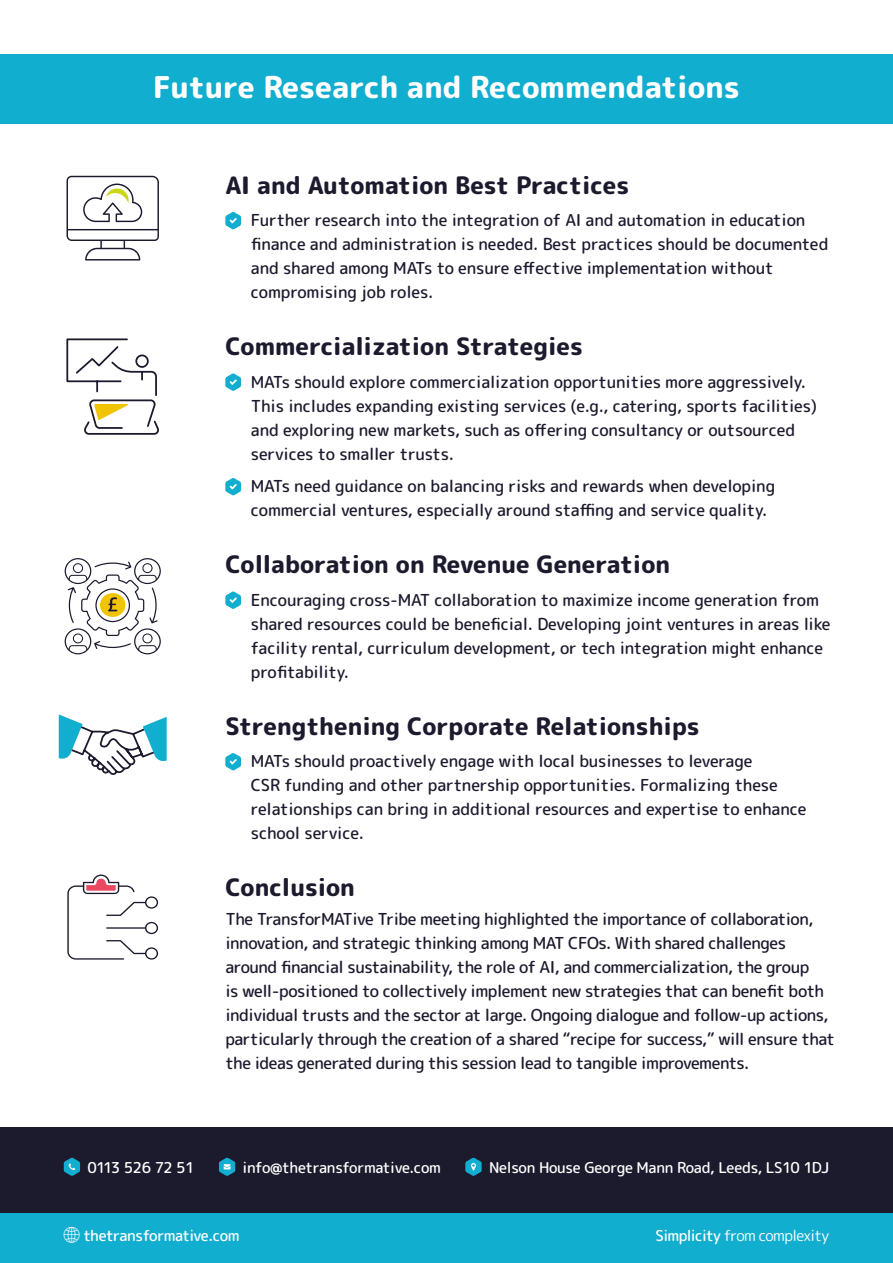
<style>
.page{position:relative;width:893px;height:1263px;background:#fff}
.page>*{position:absolute;margin:0;border:0;box-sizing:border-box;transform-origin:0 0}
.t1{font:800 30px "Rounded Mplus 1 c";color:#fff}
.t2{font:800 24px "Rounded Mplus 1 c";color:#1c1b2e}
.t3{font:500 16.5px/24px "Rounded Mplus 1 c";letter-spacing:-.01em;color:#1c1b2e}
.t4{font:500 16.5px/24px "Rounded Mplus 1 c";letter-spacing:-.03em;color:#1c1b2e}
.t5{font:500 15px "Rounded Mplus 1 c";letter-spacing:-.02em;color:#fff}
.t6{font:15px "Rounded Mplus 1 c";letter-spacing:-.04em;color:#fff}
.t7{font:500 15px "Rounded Mplus 1 c";letter-spacing:-.06em;color:#fff}
.s1{font-weight:500}
</style>
<div class="page">
<svg style="left:225px;top:212px;width:16px;height:17px"></svg>
<svg style="left:225px;top:373px;width:16px;height:18px"></svg>
<svg style="left:225px;top:478px;width:16px;height:17px"></svg>
<svg style="left:225px;top:591px;width:16px;height:18px"></svg>
<svg style="left:225px;top:753px;width:16px;height:17px"></svg>
<div style="left:0;top:54px;width:893px;height:69px;background:#12aed0"></div>
<div style="left:0;top:1212px;width:893px;height:51px;background:#12aed0"></div>
<div style="left:0;top:1127px;width:893px;height:85px;background:#1c1b2e"></div>
<svg style="left:64px;top:1158px;width:16px;height:18px"></svg>
<svg style="left:219px;top:1158px;width:16px;height:18px"></svg>
<svg style="left:465px;top:1158px;width:17px;height:18px"></svg>
<svg style="left:59px;top:714px;width:108px;height:61px"></svg>
<svg style="left:67px;top:874px;width:91px;height:85px"></svg>
<svg style="left:66px;top:338px;width:93px;height:97px"></svg>
<svg style="left:65px;top:558px;width:96px;height:96px"></svg>
<svg style="left:67px;top:176px;width:92px;height:84px"></svg>
<h1 class="t1" style="left:153px;top:65px;width:588px">Future Research and Recommendations</h1>
<h2 class="t2" style="left:225px;top:168px;width:405px">AI and Automation Best Practices</h2>
<p class="t3" style="left:251px;top:208px;width:579px">Further research into the integration of AI and automation in education finance and administration is needed. Best practices should be documented and shared among MATs to ensure effective implementation without compromising job roles.</p>
<h2 class="t2" style="left:225px;top:329px;width:359px">Commercialization Strategies</h2>
<p class="t3" style="left:251px;top:370px;width:568px">MATs should explore commercialization opportunities more aggressively.<br>This includes expanding existing services (e.g., catering, sports facilities) and exploring new markets, such as offering consultancy or outsourced services to smaller trusts.</p>
<p class="t3" style="left:251px;top:474px;width:526px">MATs need guidance on balancing risks and rewards when developing commercial ventures, especially around staffing and service quality.</p>
<h2 class="t2" style="left:225px;top:547px;width:446px">Collaboration on Revenue Generation</h2>
<p class="t3" style="left:251px;top:588px;width:581px">Encouraging cross-MAT collaboration to maximize income generation from shared resources could be beneficial. Developing joint ventures in areas like facility rental, curriculum development, or tech integration might enhance profitability.</p>
<h2 class="t2" style="left:225px;top:709px;width:476px">Strengthening Corporate Relationships</h2>
<p class="t3" style="left:251px;top:749px;width:557px">MATs should proactively engage with local businesses to leverage<br>CSR funding and other partnership opportunities. Formalizing these relationships can bring in additional resources and expertise to enhance school service.</p>
<h2 class="t2" style="left:225px;top:871px;width:131px">Conclusion</h2>
<p class="t4" style="left:225px;top:907px;width:611px">The TransforMATive Tribe meeting highlighted the importance of collaboration, innovation, and strategic thinking among MAT CFOs. With shared challenges around financial sustainability, the role of AI, and commercialization, the group<br>is well-positioned to collectively implement new strategies that can benefit both individual trusts and the sector at large. Ongoing dialogue and follow-up actions, particularly through the creation of a shared “recipe for success,” will ensure that the ideas generated during this session lead to tangible improvements.</p>
<p class="t7" style="left:87px;top:1157px;width:109px">0113 526 72 51</p>
<p class="t5" style="left:243px;top:1157px;width:200px">info@thetransformative.com</p>
<p class="t5" style="left:489px;top:1157px;width:342px">Nelson House George Mann Road, Leeds, LS10 1DJ</p>
<p class="t5" style="left:83px;top:1224px;width:158px">thetransformative.com</p>
<p class="t6" style="left:655px;top:1224px;width:175px"><span class="s1">Simplicity</span> from complexity</p>
</div>
